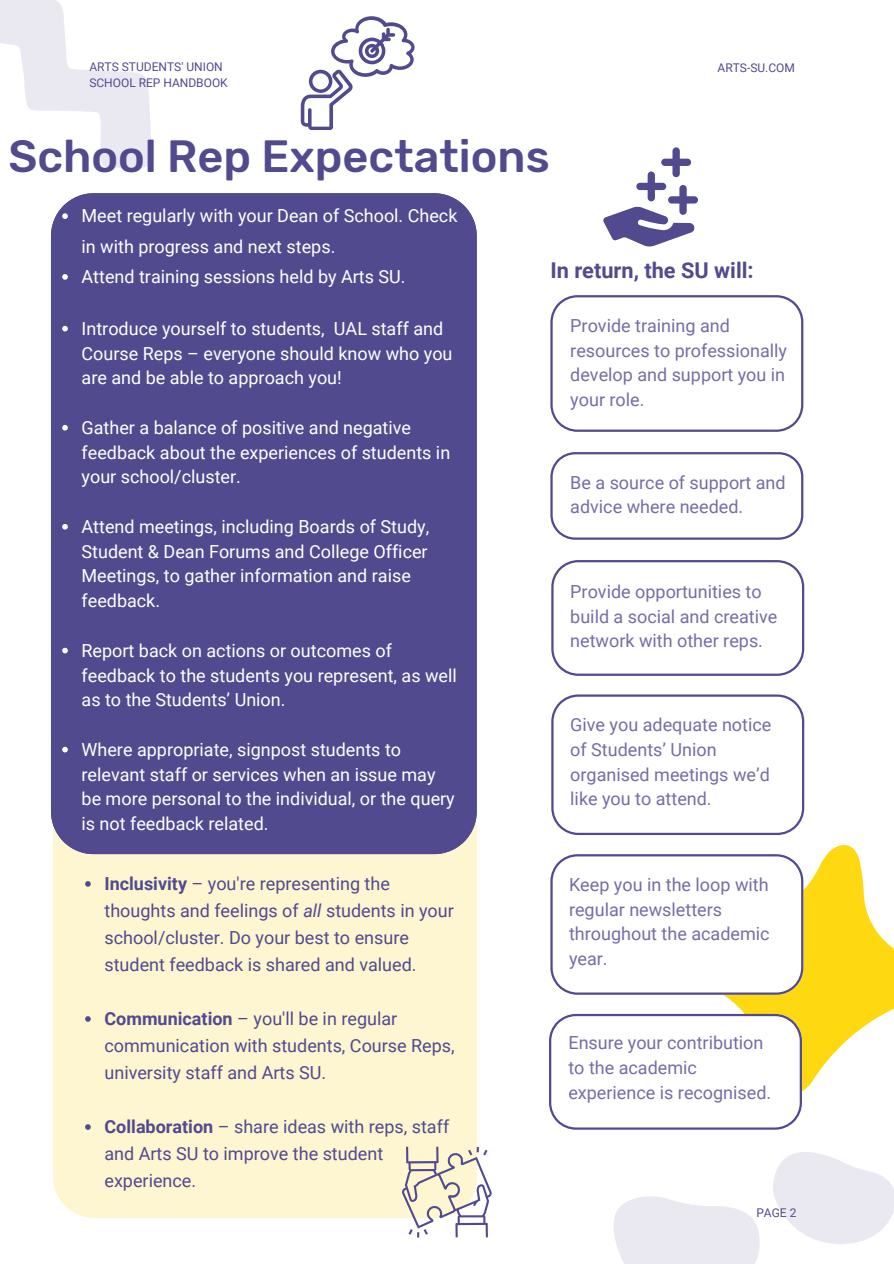
<style>
.page{position:relative;width:894px;height:1264px;background:#fff}
.page>*{position:absolute;margin:0;border:0;box-sizing:border-box;transform-origin:0 0}
.t1{font:500 45px "Rubik";color:#514a8f}
.t2{font:700 21.75px "Roboto";color:#514a8f}
.t3{font:18px/24.8px "Roboto";color:#fff}
.t4{font:18px/24.8px "Roboto";color:#746ea5}
.t5{font:18px/27px "Roboto";color:#514a8f}
.t6{font:12px "Roboto";color:#514a8f}
.s1{font-weight:700}
.s2{font-style:italic}
</style>
<div class="page">
<svg style="left:652px;top:801px;width:241px;height:309px"></svg>
<svg style="left:550px;top:295px;width:253px;height:137px"></svg>
<svg style="left:550px;top:452px;width:253px;height:88px"></svg>
<svg style="left:551px;top:560px;width:253px;height:116px"></svg>
<svg style="left:551px;top:694px;width:253px;height:141px"></svg>
<svg style="left:550px;top:854px;width:253px;height:140px"></svg>
<svg style="left:549px;top:1013px;width:252px;height:116px"></svg>
<div style="left:51px;top:788px;width:428px;height:432px;background:#fdf6d1"></div>
<div style="left:51px;top:193px;width:425px;height:660px;background:#514a8f"></div>
<svg style="left:614px;top:1196px;width:146px;height:67px"></svg>
<svg style="left:773px;top:1152px;width:120px;height:92px"></svg>
<svg style="left:301px;top:16px;width:113px;height:114px"></svg>
<svg style="left:603px;top:147px;width:94px;height:100px"></svg>
<svg style="left:402px;top:1146px;width:89px;height:91px"></svg>
<svg style="left:0;top:0;width:181px;height:219px"></svg>
<svg style="left:62px;top:274px;width:6px;height:6px"></svg>
<svg style="left:62px;top:326px;width:6px;height:5px"></svg>
<svg style="left:62px;top:425px;width:6px;height:5px"></svg>
<svg style="left:62px;top:524px;width:6px;height:5px"></svg>
<svg style="left:62px;top:647px;width:6px;height:6px"></svg>
<svg style="left:62px;top:746px;width:6px;height:6px"></svg>
<svg style="left:85px;top:881px;width:6px;height:5px"></svg>
<svg style="left:85px;top:1016px;width:6px;height:5px"></svg>
<svg style="left:85px;top:1124px;width:6px;height:5px"></svg>
<h3 class="t6" style="left:89px;top:59px;width:135px">ARTS STUDENTS' UNION</h3>
<h3 class="t6" style="left:89px;top:75px;width:140px">SCHOOL REP HANDBOOK</h3>
<p class="t1" style="left:8px;top:130px;width:542px">School Rep Expectations</p>
<p class="t6" style="left:717px;top:61px;width:79px">ARTS-SU.COM</p>
<p class="t3" style="left:82px;top:201px;width:377px;line-height:30.3px">Meet regularly with your Dean of School. Check in with progress and next steps.</p>
<p class="t3" style="left:82px;top:264px;width:325px">Attend training sessions held by Arts SU.</p>
<p class="t3" style="left:82px;top:316px;width:372px">Introduce yourself to students, UAL staff and<br>Course Reps – everyone should know who you are and be able to approach you!</p>
<p class="t3" style="left:82px;top:415px;width:370px">Gather a balance of positive and negative feedback about the experiences of students in your school/cluster.</p>
<p class="t3" style="left:82px;top:514px;width:349px">Attend meetings, including Boards of Study, Student &amp; Dean Forums and College Officer Meetings, to gather information and raise feedback.</p>
<h2 class="t3" style="left:82px;top:638px;width:377px">Report back on actions or outcomes of feedback to the students you represent, as well as to the Students’ Union.</h2>
<h3 class="t3" style="left:82px;top:737px;width:374px">Where appropriate, signpost students to relevant staff or services when an issue may be more personal to the individual, or the query is not feedback related.</h3>
<p class="t5" style="left:104px;top:870px;width:351px"><span class="s1">Inclusivity</span> – you're representing the thoughts and feelings of <span class="s2">all</span> students in your school/cluster. Do your best to ensure student feedback is shared and valued.</p>
<p class="t5" style="left:104px;top:1005px;width:351px"><span class="s1">Communication</span> – you'll be in regular communication with students, Course Reps, university staff and Arts SU.</p>
<p class="t5" style="left:104px;top:1113px;width:346px"><span class="s1">Collaboration</span> – share ideas with reps, staff and Arts SU to improve the student experience.</p>
<h1 class="t2" style="left:550px;top:257px;width:205px">In return, the SU will:</h1>
<p class="t4" style="left:570px;top:313px;width:218px">Provide training and resources to professionally develop and support you in your role.</p>
<p class="t4" style="left:570px;top:470px;width:217px">Be a source of support and advice where needed.</p>
<p class="t4" style="left:570px;top:579px;width:208px">Provide opportunities to build a social and creative network with other reps.</p>
<p class="t4" style="left:570px;top:712px;width:202px">Give you adequate notice of Students’ Union organised meetings we’d like you to attend.</p>
<p class="t4" style="left:569px;top:872px;width:202px">Keep you in the loop with regular newsletters throughout the academic year.</p>
<p class="t4" style="left:568px;top:1030px;width:204px">Ensure your contribution to the academic experience is recognised.</p>
<h3 class="t6" style="left:756px;top:1206px;width:42px">PAGE 2</h3>
</div>
